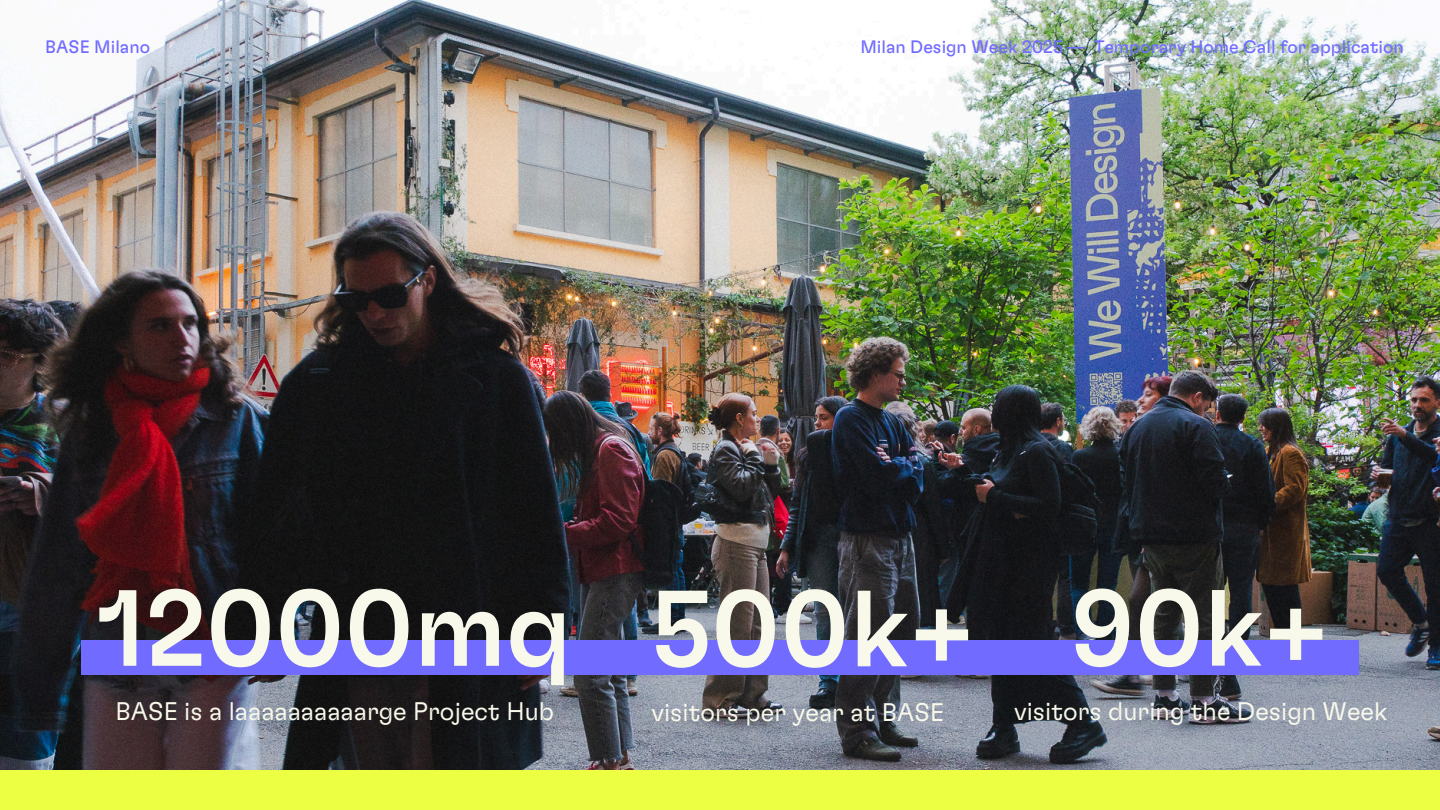
<style>
.page{position:relative;width:1440px;height:810px;background:#fff}
.page>*{position:absolute;margin:0;border:0;box-sizing:border-box;transform-origin:0 0}
.t1{font:500 108px "GT Flexa";color:#f8f8eb}
.t2{font:300 25.5px "GT Flexa";color:#f8f8eb}
.t3{font:18px "GT Flexa";color:#716bff}
</style>
<div class="page">
<img style="left:0;top:0;width:1440px;height:770px">
<div style="left:0;top:770px;width:1440px;height:40px;background:#edff43"></div>
<div style="left:81px;top:641px;width:1278px;height:34px;background:#716bff"></div>
<h1 class="t3" style="left:45px;top:38px;width:106px">BASE Milano</h1>
<h2 class="t3" style="left:860px;top:38px;width:545px">Milan Design Week 2025 — Temporary Home Call for application</h2>
<h2 class="t1" style="left:98px;top:579px;width:476px">12000mq</h2>
<h1 class="t2" style="left:115px;top:700px;width:440px">BASE is a laaaaaaaaaarge Project Hub</h1>
<p class="t1" style="left:651px;top:580px;width:325px">500k+</p>
<p class="t2" style="left:651px;top:701px;width:294px">visitors per year at BASE</p>
<h2 class="t1" style="left:1072px;top:579px;width:259px">90k+</h2>
<h1 class="t2" style="left:1014px;top:700px;width:375px">visitors during the Design Week</h1>
</div>
